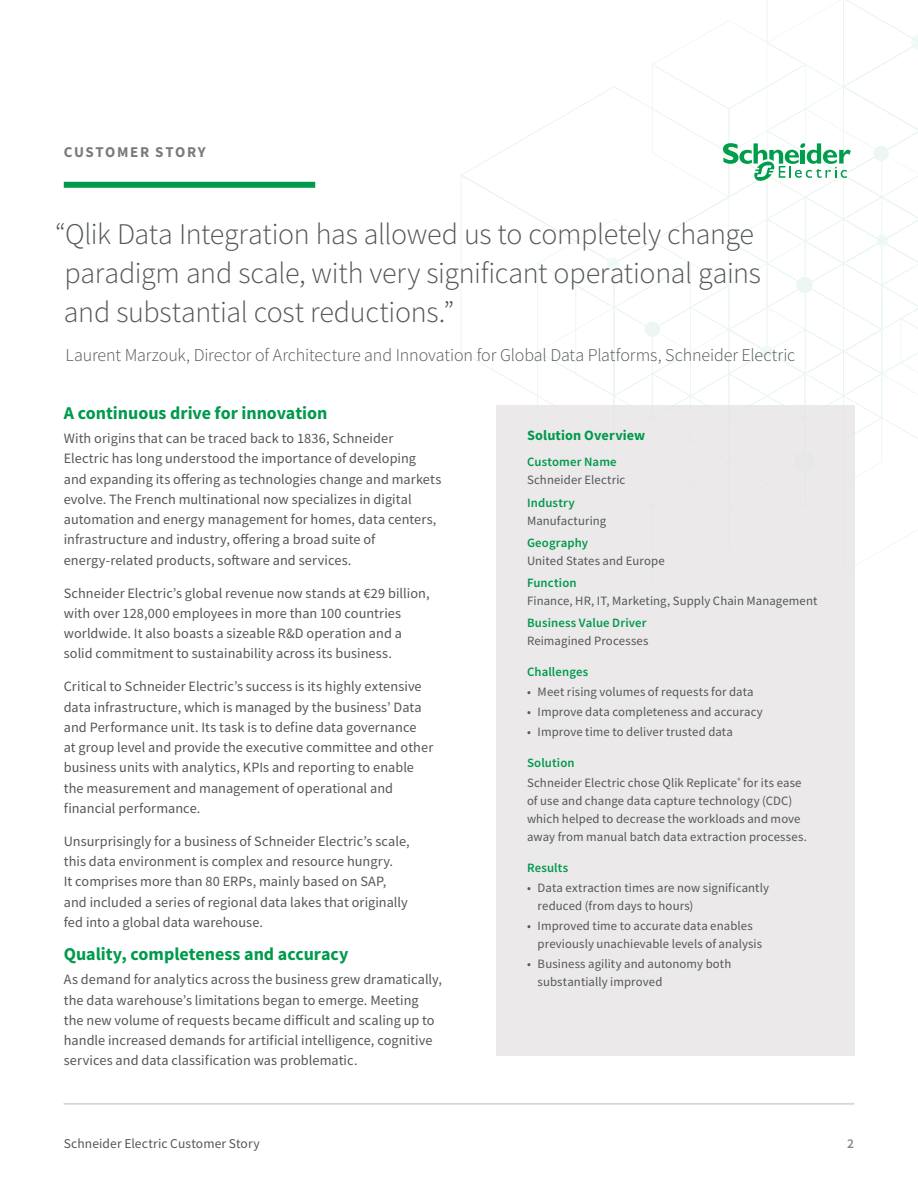
<style>
.page{position:relative;width:918px;height:1188px;background:#fff}
.page>*{position:absolute;margin:0;border:0;box-sizing:border-box;transform-origin:0 0}
.t1{font:300 30px/39px "Source Sans Pro";letter-spacing:-.015em;color:#53565a}
.Quote_attribute{font:300 18px "Source Sans Pro";letter-spacing:-.01em;color:#53565a}
.Text_Sub_Heading{font:700 18px "Source Sans Pro";color:#009a4c}
.t2{font:700 15px "Source Sans Pro";letter-spacing:.11em;color:#7a797d}
.Body_copy{font:14.25px/20.2px "Source Sans Pro";letter-spacing:.005em;color:#53565a}
.Sidebar_-_Heading{font:700 14.25px "Source Sans Pro";letter-spacing:.01em;color:#009a4c}
.Footnote{font:13.5px "Source Sans Pro";letter-spacing:.01em;color:#53565a}
.t3{font:600 13.5px "Source Sans Pro";color:#89878b}
.Sidebar_-_Body_copy__last_line{font:12.75px/18px "Source Sans Pro";letter-spacing:.01em;color:#53565a}
.Sidebar_-_Subheading{font:12.75px/18px "Source Sans Pro";letter-spacing:.005em;color:#53565a}
.Sidebar_-_Subheading-2{font:600 12.75px/18px "Source Sans Pro";letter-spacing:.01em;color:#009a4c}
.s1{font-weight:600;color:#009a4c}
.s2{font-weight:400;color:#53565a}
</style>
<div class="page">
<hr style="left:64px;top:1103px;width:790px;height:1px;background:#d8d6d8">
<div style="left:64px;top:182px;width:251px;height:6px;background:#009a4c"></div>
<svg style="left:461px;top:0;width:457px;height:587px"></svg>
<div style="left:496px;top:406px;width:358px;height:650px;background:#e7e4e5"></div>
<p class="t2" style="left:64px;top:142px;width:143px">CUSTOMER STORY</p>
<p class="t1" style="left:55px;top:215px;width:708px">“Qlik Data Integration has allowed us to completely change paradigm and scale, with very significant operational gains and substantial cost reductions.”</p>
<p class="Quote_attribute" style="left:66px;top:344px;width:731px">Laurent Marzouk, Director of Architecture and Innovation for Global Data Platforms, Schneider Electric</p>
<p class="Text_Sub_Heading" style="left:64px;top:400px;width:265px">A continuous drive for innovation</p>
<p class="Body_copy" style="left:64px;top:428px;width:379px">With origins that can be traced back to 1836, Schneider Electric has long understood the importance of developing and expanding its offering as technologies change and markets evolve. The French multinational now specializes in digital automation and energy management for homes, data centers, infrastructure and industry, offering a broad suite of energy-related products, software and services.</p>
<p class="Body_copy" style="left:64px;top:583px;width:367px">Schneider Electric’s global revenue now stands at €29 billion, with over 128,000 employees in more than 100 countries worldwide. It also boasts a sizeable R&amp;D operation and a solid commitment to sustainability across its business.</p>
<p class="Body_copy" style="left:64px;top:676px;width:371px">Critical to Schneider Electric’s success is its highly extensive data infrastructure, which is managed by the business’ Data and Performance unit. Its task is to define data governance<br>at group level and provide the executive committee and other business units with analytics, KPIs and reporting to enable the measurement and management of operational and financial performance.</p>
<p class="Body_copy" style="left:64px;top:831px;width:347px">Unsurprisingly for a business of Schneider Electric’s scale, this data environment is complex and resource hungry.<br>It comprises more than 80 ERPs, mainly based on SAP, and included a series of regional data lakes that originally fed into a global data warehouse.</p>
<p class="Text_Sub_Heading" style="left:64px;top:942px;width:286px">Quality, completeness and accuracy</p>
<p class="Body_copy" style="left:64px;top:969px;width:380px">As demand for analytics across the business grew dramatically, the data warehouse’s limitations began to emerge. Meeting the new volume of requests became difficult and scaling up to handle increased demands for artificial intelligence, cognitive services and data classification was problematic.</p>
<p class="Footnote" style="left:64px;top:1135px;width:197px">Schneider Electric Customer Story</p>
<p class="Sidebar_-_Heading" style="left:527px;top:425px;width:120px">Solution Overview</p>
<p class="Sidebar_-_Subheading" style="left:527px;top:453px;width:100px"><span class="s1">Customer Name<br></span>Schneider Electric</p>
<p class="Sidebar_-_Subheading" style="left:527px;top:493px;width:81px"><span class="s1">Industry<br></span>Manufacturing</p>
<p class="Sidebar_-_Subheading" style="left:527px;top:534px;width:139px"><span class="s1">Geography<br></span>United States and Europe</p>
<p class="Sidebar_-_Subheading" style="left:527px;top:574px;width:292px"><span class="s1">Function<br></span>Finance, HR, IT, Marketing, Supply Chain Management</p>
<p class="Sidebar_-_Subheading-2" style="left:527px;top:614px;width:123px">Business Value Driver<br><span class="s2">Reimagined Processes</span></p>
<p class="Sidebar_-_Subheading-2" style="left:527px;top:663px;width:63px">Challenges</p>
<p class="Sidebar_-_Body_copy__last_line" style="left:527px;top:683px;width:228px">• Meet rising volumes of requests for data</p>
<p class="Sidebar_-_Body_copy__last_line" style="left:527px;top:703px;width:237px">• Improve data completeness and accuracy</p>
<p class="Sidebar_-_Body_copy__last_line" style="left:527px;top:723px;width:207px">• Improve time to deliver trusted data</p>
<p class="Sidebar_-_Subheading-2" style="left:527px;top:754px;width:49px">Solution</p>
<p class="Sidebar_-_Body_copy__last_line" style="left:527px;top:774px;width:281px">Schneider Electric chose Qlik Replicate<sup>®</sup> for its ease of use and change data capture technology (CDC) which helped to decrease the workloads and move away from manual batch data extraction processes.</p>
<p class="Sidebar_-_Subheading-2" style="left:527px;top:859px;width:43px">Results</p>
<p class="Sidebar_-_Body_copy__last_line" style="left:538px;top:879px;width:233px;text-indent:-11px">• Data extraction times are now significantly reduced (from days to hours)</p>
<p class="Sidebar_-_Body_copy__last_line" style="left:538px;top:917px;width:226px;text-indent:-11px">• Improved time to accurate data enables previously unachievable levels of analysis</p>
<p class="Sidebar_-_Body_copy__last_line" style="left:538px;top:955px;width:195px;text-indent:-11px">• Business agility and autonomy both substantially improved</p>
<p class="t3" style="left:847px;top:1135px;width:8px">2</p>
</div>
